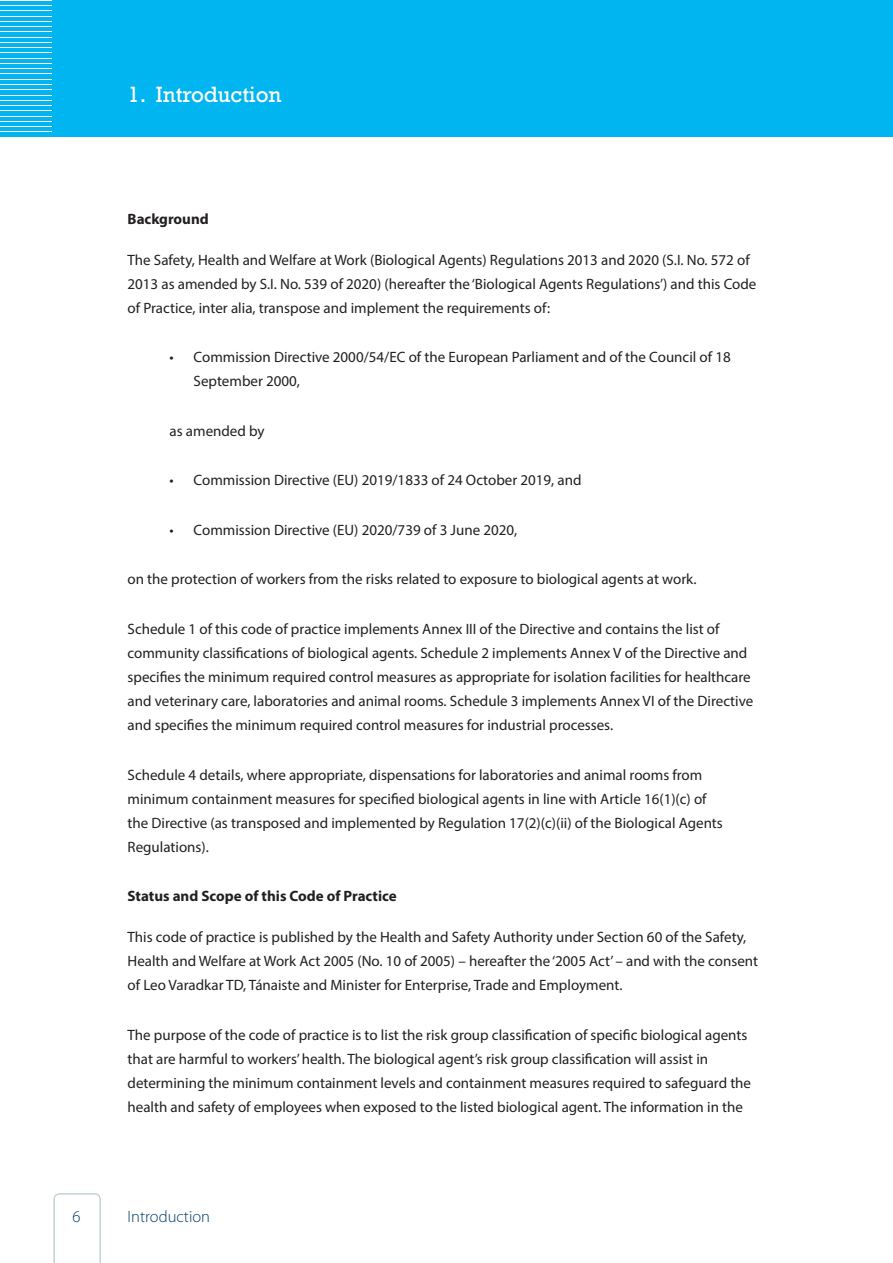
<style>
.page{position:relative;width:893px;height:1263px;background:#fff}
.page>*{position:absolute;margin:0;border:0;box-sizing:border-box;transform-origin:0 0}
.t1{font:22.5px "Rockwell Std";color:#fff}
.t2{font:300 16.5px "Myriad Pro";color:#003d68}
.Body_text_1{font:15px/24px "Myriad Pro";color:#231f20}
.Body_text_1-2{font:700 15px "Myriad Pro";color:#231f20}
</style>
<div class="page">
<svg style="left:54px;top:1194px;width:46px;height:69px"></svg>
<div style="left:0;top:0;width:893px;height:137px;background:#00b5f0"></div>
<hr style="left:0;top:0;width:52px;height:1px;background:#fff">
<hr style="left:0;top:5px;width:52px;height:1px;background:#fff">
<hr style="left:0;top:11px;width:52px;height:1px;background:#fff">
<hr style="left:0;top:16px;width:52px;height:1px;background:#fff">
<hr style="left:0;top:21px;width:52px;height:1px;background:#fff">
<hr style="left:0;top:26px;width:52px;height:1px;background:#fff">
<hr style="left:0;top:32px;width:52px;height:1px;background:#fff">
<hr style="left:0;top:37px;width:52px;height:1px;background:#fff">
<hr style="left:0;top:42px;width:52px;height:1px;background:#fff">
<hr style="left:0;top:47px;width:52px;height:1px;background:#fff">
<hr style="left:0;top:53px;width:52px;height:1px;background:#fff">
<hr style="left:0;top:58px;width:52px;height:1px;background:#fff">
<hr style="left:0;top:63px;width:52px;height:1px;background:#fff">
<hr style="left:0;top:68px;width:52px;height:1px;background:#fff">
<hr style="left:0;top:74px;width:52px;height:1px;background:#fff">
<hr style="left:0;top:79px;width:52px;height:1px;background:#fff">
<hr style="left:0;top:84px;width:52px;height:1px;background:#fff">
<hr style="left:0;top:89px;width:52px;height:1px;background:#fff">
<hr style="left:0;top:95px;width:52px;height:1px;background:#fff">
<hr style="left:0;top:100px;width:52px;height:1px;background:#fff">
<hr style="left:0;top:105px;width:52px;height:1px;background:#fff">
<hr style="left:0;top:110px;width:52px;height:1px;background:#fff">
<hr style="left:0;top:116px;width:52px;height:1px;background:#fff">
<hr style="left:0;top:121px;width:52px;height:1px;background:#fff">
<hr style="left:0;top:126px;width:52px;height:1px;background:#fff">
<hr style="left:0;top:131px;width:52px;height:1px;background:#fff">
<p class="t2" style="left:73px;top:1207px;width:10px">6</p>
<p class="t1" style="left:128px;top:81px;width:155px">1. Introduction</p>
<p class="Body_text_1-2" style="left:128px;top:209px;width:83px">Background</p>
<p class="Body_text_1" style="left:128px;top:248px;width:630px">The Safety, Health and Welfare at Work (Biological Agents) Regulations 2013 and 2020 (S.I. No. 572 of<br>2013 as amended by S.I. No. 539 of 2020) (hereafter the ‘Biological Agents Regulations’) and this Code of Practice, inter alia, transpose and implement the requirements of:</p>
<p class="Body_text_1" style="left:194px;top:345px;width:539px;text-indent:-24px">• Commission Directive 2000/54/EC of the European Parliament and of the Council of 18<br>September 2000,</p>
<p class="Body_text_1" style="left:170px;top:419px;width:97px">as amended by</p>
<p class="Body_text_1" style="left:170px;top:468px;width:414px">• Commission Directive (EU) 2019/1833 of 24 October 2019, and</p>
<p class="Body_text_1" style="left:170px;top:518px;width:349px">• Commission Directive (EU) 2020/739 of 3 June 2020,</p>
<p class="Body_text_1" style="left:128px;top:567px;width:569px">on the protection of workers from the risks related to exposure to biological agents at work.</p>
<p class="Body_text_1" style="left:128px;top:617px;width:627px">Schedule 1 of this code of practice implements Annex III of the Directive and contains the list of community classifications of biological agents. Schedule 2 implements Annex V of the Directive and specifies the minimum required control measures as appropriate for isolation facilities for healthcare and veterinary care, laboratories and animal rooms. Schedule 3 implements Annex VI of the Directive and specifies the minimum required control measures for industrial processes.</p>
<p class="Body_text_1" style="left:128px;top:762px;width:597px">Schedule 4 details, where appropriate, dispensations for laboratories and animal rooms from minimum containment measures for specified biological agents in line with Article 16(1)(c) of the Directive (as transposed and implemented by Regulation 17(2)(c)(ii) of the Biological Agents Regulations).</p>
<p class="Body_text_1-2" style="left:128px;top:886px;width:271px">Status and Scope of this Code of Practice</p>
<p class="Body_text_1" style="left:128px;top:925px;width:632px">This code of practice is published by the Health and Safety Authority under Section 60 of the Safety,<br>Health and Welfare at Work Act 2005 (No. 10 of 2005) – hereafter the ‘2005 Act’ – and with the consent of Leo Varadkar TD, Tánaiste and Minister for Enterprise, Trade and Employment.</p>
<p class="Body_text_1" style="left:128px;top:1022px;width:625px">The purpose of the code of practice is to list the risk group classification of specific biological agents that are harmful to workers’ health. The biological agent’s risk group classification will assist in determining the minimum containment levels and containment measures required to safeguard the health and safety of employees when exposed to the listed biological agent. The information in the</p>
<p class="t2" style="left:128px;top:1207px;width:84px">Introduction</p>
</div>
